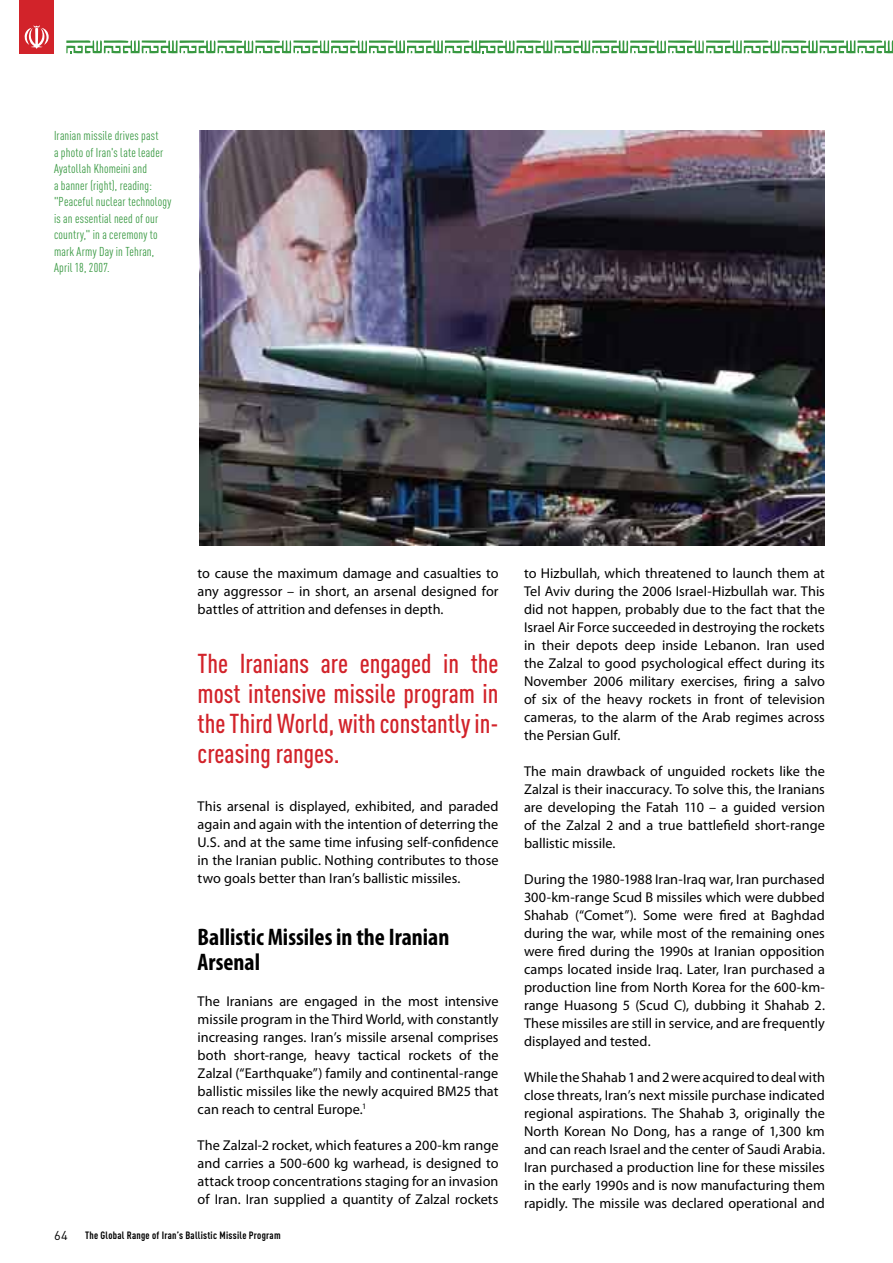
<style>
.page{position:relative;width:893px;height:1263px;background:#fff}
.page>*{position:absolute;margin:0;border:0;box-sizing:border-box;transform-origin:0 0}
.t1{font:500 27px/30px "DIN Cond";color:#d2232a;text-align:justify}
.t2{font:700 condensed 24px/25.5px "Myriad Pro";color:#000}
.t3{font:14.25px/18px "Myriad Pro";color:#000;text-align:justify}
.t4{font:12.75px/16.5px "DIN Cond";letter-spacing:.015em;color:#379840}
.t5{font:12.75px "DIN";color:#000}
.t6{font:700 10.5px "DIN Cond";letter-spacing:.025em;color:#000}
</style>
<div class="page">
<img style="left:199px;top:130px;width:626px;height:416px">
<div style="left:19px;top:0;width:35px;height:53px;background:#d2232a"></div>
<svg style="left:24px;top:25px;width:25px;height:24px"></svg>
<svg style="left:66px;top:40px;width:827px;height:14px"></svg>
<p class="t4" style="left:54px;top:127px;width:119px">Iranian missile drives past<br>a photo of Iran's late leader<br>Ayatollah Khomeini and<br>a banner (right), reading: "Peaceful nuclear technology is an essential need of our country," in a ceremony to mark Army Day in Tehran,<br>April 18, 2007.</p>
<p class="t5" style="left:54px;top:1227px;width:15px">64</p>
<p class="t3" style="left:198px;top:563px;width:302px">to cause the maximum damage and casualties to any aggressor – in short, an arsenal designed for battles of attrition and defenses in depth.</p>
<h1 class="t1" style="left:198px;top:648px;width:302px">The Iranians are engaged in the most intensive missile program in the Third World, with constantly in&shy;creasing ranges.</h1>
<p class="t3" style="left:198px;top:797px;width:302px">This arsenal is displayed, exhibited, and paraded again and again with the intention of deterring the U.S. and at the same time infusing self-confidence in the Iranian public. Nothing contributes to those two goals better than Iran’s ballistic missiles.</p>
<h2 class="t2" style="left:198px;top:923px;width:253px">Ballistic Missiles in the Iranian<br>Arsenal</h2>
<p class="t3" style="left:198px;top:992px;width:302px">The Iranians are engaged in the most intensive missile program in the Third World, with constantly increasing ranges. Iran’s missile arsenal comprises both short-range, heavy tactical rockets of the Zalzal (“Earthquake”) family and continental-range ballistic missiles like the newly acquired BM25 that can reach to central Europe.<sup>1</sup></p>
<p class="t3" style="left:198px;top:1136px;width:302px">The Zalzal-2 rocket, which features a 200-km range and carries a 500-600 kg warhead, is designed to attack troop concentrations staging for an invasion of Iran. Iran supplied a quantity of Zalzal rockets</p>
<p class="t6" style="left:85px;top:1229px;width:197px">The Global Range of Iran’s Ballistic Missile Program</p>
<p class="t3" style="left:524px;top:563px;width:302px">to Hizbullah, which threatened to launch them at Tel Aviv during the 2006 Israel-Hizbullah war. This did not happen, probably due to the fact that the Israel Air Force succeeded in destroying the rockets in their depots deep inside Lebanon. Iran used the Zalzal to good psychological effect during its November 2006 military exercises, firing a salvo of six of the heavy rockets in front of television cameras, to the alarm of the Arab regimes across the Persian Gulf.</p>
<p class="t3" style="left:524px;top:761px;width:302px">The main drawback of unguided rockets like the Zalzal is their inaccuracy. To solve this, the Iranians are developing the Fatah 110 – a guided version of the Zalzal 2 and a true battlefield short-range ballistic missile.</p>
<p class="t3" style="left:524px;top:869px;width:302px">During the 1980-1988 Iran-Iraq war, Iran purchased 300-km-range Scud B missiles which were dubbed Shahab (“Comet”). Some were fired at Baghdad during the war, while most of the remaining ones were fired during the 1990s at Iranian opposition camps located inside Iraq. Later, Iran purchased a production line from North Korea for the 600-km&shy;range Huasong 5 (Scud C), dubbing it Shahab 2.<br>These missiles are still in service, and are frequently displayed and tested.</p>
<p class="t3" style="left:524px;top:1067px;width:302px">While the Shahab 1 and 2 were acquired to deal with close threats, Iran’s next missile purchase indicated regional aspirations. The Shahab 3, originally the North Korean No Dong, has a range of 1,300 km and can reach Israel and the center of Saudi Arabia.<br>Iran purchased a production line for these missiles in the early 1990s and is now manufacturing them rapidly. The missile was declared operational and</p>
</div>
